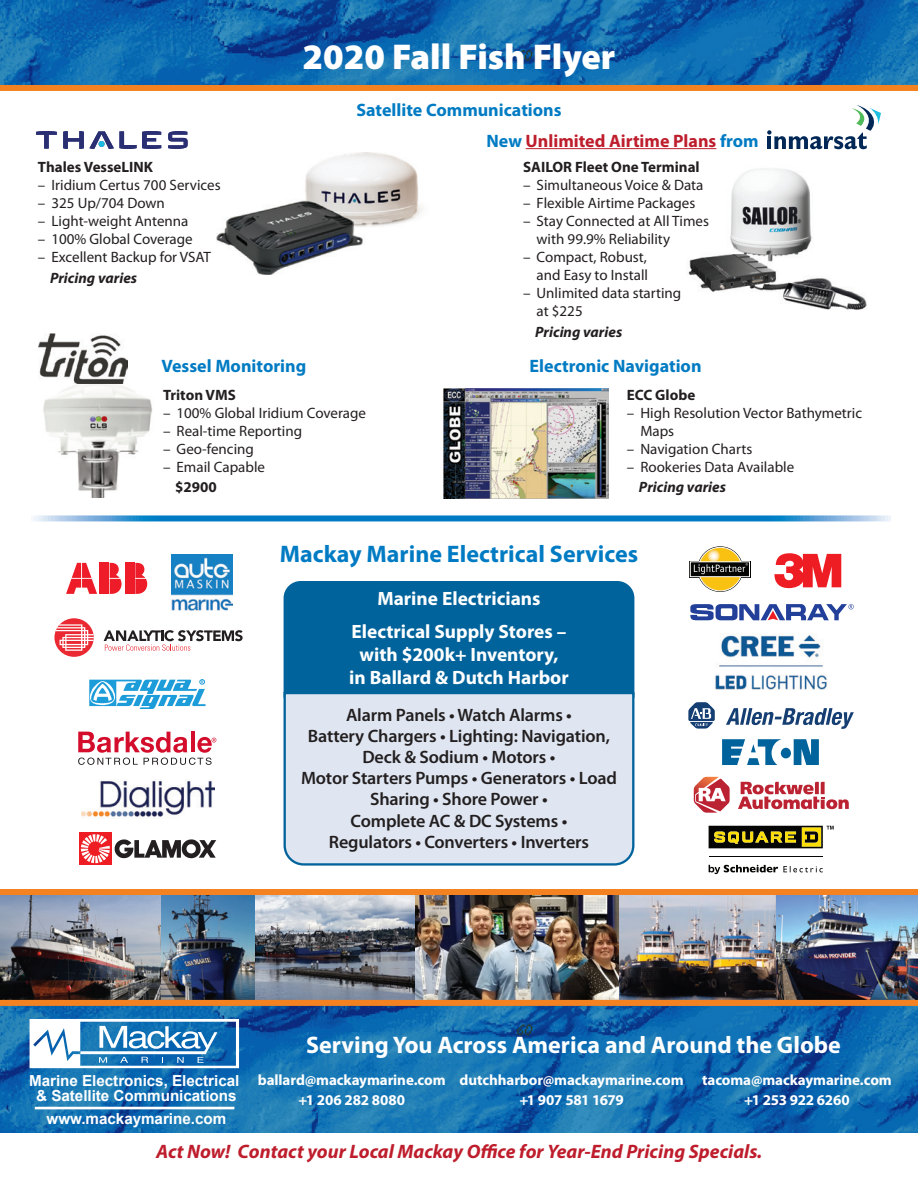
<style>
.page{position:relative;width:918px;height:1188px;background:#fff}
.page>*{position:absolute;margin:0;border:0;box-sizing:border-box;transform-origin:0 0}
.t1{font:900 36px "Myriad Pro";color:#fff}
.t2{font:700 24px "Myriad Pro";color:#fff}
.paragraph_title_15_p{font:700 24px "Myriad Pro";color:#007bc3}
.paragraph_title_12_p{font:italic 700 19.5px "Myriad Pro";color:#be1d2c}
.Body_Text{font:700 19.35px/23.2px "Myriad Pro";color:#fff;text-align:center}
.Paragraph_Headers{font:600 18px/21.1px "Myriad Pro";letter-spacing:-.01em;color:#231f20;text-align:center}
.paragraph_title_12_p-2{font:700 18px "Myriad Pro";color:#007bc3}
.paragraph_title_12_p-3{font:700 18px "Myriad Pro";color:#be1d2c}
.t3{font:700 15.15px/15px "Arial";letter-spacing:-.005em;color:#fff;text-align:center}
.t4{font:15px/18px "Myriad Pro";color:#231f20}
.t5{font:700 15px "Myriad Pro";letter-spacing:-.005em;color:#fff}
.Product_Title_Bold_1{font:700 15px "Myriad Pro";color:#231f20}
.Prices_10pt{font:italic 700 15px "Myriad Pro";color:#231f20}
.t6{font:700 15px "Myriad Pro";letter-spacing:-.025em;color:#fff}
.Prices_10pt-2{font:700 15px "Myriad Pro";color:#231f20}
.s1{color:#007bc3}
</style>
<div class="page">
<svg style="left:0;top:1006px;width:918px;height:127px;background:#136db0"></svg>
<hr style="left:35px;top:1107px;width:199px;height:2px;background:#fff">
<svg style="left:30px;top:1019px;width:209px;height:49px"></svg>
<svg style="left:0;top:0;width:918px;height:85px;background:#0f66ac"></svg>
<div style="left:0;top:85px;width:918px;height:6px;background:#f58220"></div>
<img style="left:775px;top:895px;width:143px;height:105px">
<img style="left:255px;top:895px;width:365px;height:105px">
<img style="left:620px;top:895px;width:155px;height:105px">
<img style="left:0;top:895px;width:162px;height:105px">
<img style="left:162px;top:895px;width:93px;height:105px">
<div style="left:0;top:889px;width:918px;height:6px;background:#f58220"></div>
<svg style="left:34px;top:515px;width:857px;height:6px;background:#3193ce"></svg>
<img style="left:688px;top:168px;width:179px;height:142px">
<hr style="left:526px;top:148px;width:190px;height:1px;background:#be1d2c">
<svg style="left:767px;top:105px;width:114px;height:44px"></svg>
<img style="left:216px;top:153px;width:207px;height:121px">
<svg style="left:168px;top:131px;width:20px;height:18px"></svg>
<svg style="left:63px;top:131px;width:98px;height:18px"></svg>
<svg style="left:36px;top:131px;width:21px;height:18px"></svg>
<img style="left:443px;top:388px;width:165px;height:110px">
<img style="left:43px;top:384px;width:109px;height:114px">
<img style="left:38px;top:334px;width:90px;height:50px">
<div style="left:0;top:1000px;width:918px;height:6px;background:#f58220"></div>
<div style="left:283px;top:581px;width:352px;height:110px;background:#00639b"></div>
<div style="left:283px;top:691px;width:352px;height:175px;background:#dfe6f1"></div>
<div style="left:125px;top:563px;width:9px;height:15px;background:#ee1c28"></div>
<div style="left:125px;top:579px;width:9px;height:15px;background:#ee1c28"></div>
<svg style="left:135px;top:563px;width:12px;height:31px"></svg>
<svg style="left:66px;top:563px;width:31px;height:31px"></svg>
<div style="left:100px;top:563px;width:9px;height:15px;background:#ee1c28"></div>
<div style="left:100px;top:579px;width:9px;height:15px;background:#ee1c28"></div>
<svg style="left:110px;top:563px;width:12px;height:31px"></svg>
<svg style="left:689px;top:561px;width:61px;height:17px"></svg>
<svg style="left:697px;top:546px;width:46px;height:46px"></svg>
<svg style="left:698px;top:547px;width:44px;height:44px"></svg>
<div style="left:698px;top:547px;width:44px;height:44px;border:1px solid #fff;border-radius:50%"></div>
<div style="left:690px;top:562px;width:59px;height:15px;background:#050504"></div>
<div style="left:690px;top:562px;width:60px;height:15px;border:1px solid #fff"></div>
<svg style="left:694px;top:549px;width:54px;height:25px"></svg>
<img style="left:171px;top:554px;width:62px;height:56px">
<svg style="left:104px;top:630px;width:139px;height:21px"></svg>
<svg style="left:54px;top:618px;width:40px;height:39px"></svg>
<svg style="left:56px;top:624px;width:38px;height:27px"></svg>
<svg style="left:78px;top:732px;width:138px;height:33px"></svg>
<img style="left:81px;top:780px;width:134px;height:37px">
<div style="left:79px;top:833px;width:32px;height:32px;background:#ee1d23"></div>
<svg style="left:81px;top:834px;width:135px;height:29px"></svg>
<svg style="left:89px;top:679px;width:117px;height:30px"></svg>
<svg style="left:774px;top:553px;width:67px;height:35px"></svg>
<svg style="left:688px;top:702px;width:27px;height:27px"></svg>
<svg style="left:726px;top:708px;width:128px;height:21px"></svg>
<svg style="left:694px;top:777px;width:36px;height:36px"></svg>
<svg style="left:738px;top:782px;width:111px;height:27px"></svg>
<hr style="left:709px;top:856px;width:114px;height:1px;background:#050504">
<svg style="left:709px;top:865px;width:114px;height:9px"></svg>
<svg style="left:709px;top:826px;width:125px;height:22px;background:#645c22"></svg>
<img style="left:714px;top:635px;width:114px;height:54px">
<svg style="left:690px;top:604px;width:164px;height:16px"></svg>
<svg style="left:722px;top:739px;width:97px;height:26px"></svg>
<p class="t1" style="left:303px;top:33px;width:314px">2020 Fall Fish Flyer</p>
<p class="paragraph_title_12_p-2" style="left:356px;top:98px;width:207px">Satellite Communications</p>
<p class="Product_Title_Bold_1" style="left:38px;top:157px;width:117px">Thales VesseLINK</p>
<p class="t4" style="left:38px;top:176px;width:184px">– Iridium Certus 700 Services</p>
<p class="t4" style="left:38px;top:194px;width:128px">– 325 Up/704 Down</p>
<p class="t4" style="left:38px;top:212px;width:152px">– Light-weight Antenna</p>
<p class="t4" style="left:38px;top:230px;width:156px">– 100% Global Coverage</p>
<p class="t4" style="left:38px;top:248px;width:175px">– Excellent Backup for VSAT</p>
<p class="Prices_10pt" style="left:50px;top:268px;width:89px">Pricing varies</p>
<p class="paragraph_title_12_p-3" style="left:487px;top:129px;width:274px"><span class="s1">New</span> Unlimited Airtime Plans <span class="s1">from</span></p>
<p class="Product_Title_Bold_1" style="left:523px;top:157px;width:178px">SAILOR Fleet One Terminal</p>
<p class="t4" style="left:523px;top:176px;width:182px">– Simultaneous Voice &amp; Data</p>
<p class="t4" style="left:523px;top:194px;width:174px">– Flexible Airtime Packages</p>
<p class="t4" style="left:537px;top:212px;width:174px;text-indent:-14px">– Stay Connected at All Times with 99.9% Reliability</p>
<p class="t4" style="left:523px;top:248px;width:127px;text-align:right">– Compact, Robust, and Easy to Install</p>
<p class="t4" style="left:537px;top:284px;width:146px;text-indent:-14px">– Unlimited data starting at $225</p>
<p class="Prices_10pt" style="left:535px;top:322px;width:89px">Pricing varies</p>
<p class="paragraph_title_12_p-2" style="left:161px;top:354px;width:146px">Vessel Monitoring</p>
<p class="paragraph_title_12_p-2" style="left:530px;top:354px;width:174px">Electronic Navigation</p>
<p class="Product_Title_Bold_1" style="left:163px;top:385px;width:74px">Triton VMS</p>
<p class="t4" style="left:163px;top:403px;width:204px">– 100% Global Iridium Coverage</p>
<p class="t4" style="left:163px;top:421px;width:141px">– Real-time Reporting</p>
<p class="t4" style="left:163px;top:439px;width:92px">– Geo-fencing</p>
<p class="t4" style="left:163px;top:457px;width:104px">– Email Capable</p>
<p class="Prices_10pt-2" style="left:175px;top:477px;width:43px">$2900</p>
<p class="Product_Title_Bold_1" style="left:627px;top:385px;width:70px">ECC Globe</p>
<p class="t4" style="left:640px;top:403px;width:223px;text-indent:-14px">– High Resolution Vector Bathymetric<br>Maps</p>
<p class="t4" style="left:627px;top:439px;width:127px">– Navigation Charts</p>
<p class="t4" style="left:627px;top:457px;width:169px">– Rookeries Data Available</p>
<p class="Prices_10pt" style="left:639px;top:477px;width:89px">Pricing varies</p>
<p class="paragraph_title_15_p" style="left:280px;top:538px;width:360px">Mackay Marine Electrical Services</p>
<p class="Body_Text" style="left:377px;top:586px;width:165px">Marine Electricians</p>
<p class="Body_Text" style="left:349px;top:619px;width:221px">Electrical Supply Stores – with $200k+ Inventory, in Ballard &amp; Dutch Harbor</p>
<p class="Paragraph_Headers" style="left:301px;top:703px;width:317px">Alarm Panels • Watch Alarms •<br>Battery Chargers • Lighting: Navigation,<br>Deck &amp; Sodium • Motors •<br>Motor Starters Pumps • Generators • Load<br>Sharing • Shore Power •<br>Complete AC &amp; DC Systems •<br>Regulators • Converters • Inverters</p>
<p class="t3" style="left:29px;top:1073px;width:212px">Marine Electronics, Electrical &amp; Satellite Communications</p>
<p class="t3" style="left:47px;top:1112px;width:181px">www.mackaymarine.com</p>
<p class="t2" style="left:306px;top:1029px;width:536px">Serving You Across America and Around the Globe</p>
<p class="t5" style="left:258px;top:1070px;width:189px">ballard@mackaymarine.com</p>
<p class="t5" style="left:298px;top:1090px;width:108px">+1 206 282 8080</p>
<p class="t5" style="left:460px;top:1070px;width:226px">dutchharbor@mackaymarine.com</p>
<p class="t6" style="left:519px;top:1090px;width:106px">+1 907 581 1679</p>
<p class="t5" style="left:702px;top:1070px;width:191px">tacoma@mackaymarine.com</p>
<p class="t5" style="left:744px;top:1090px;width:107px">+1 253 922 6260</p>
<p class="paragraph_title_12_p" style="left:156px;top:1139px;width:608px">Act Now! Contact your Local Mackay Office for Year-End Pricing Specials.</p>
</div>
